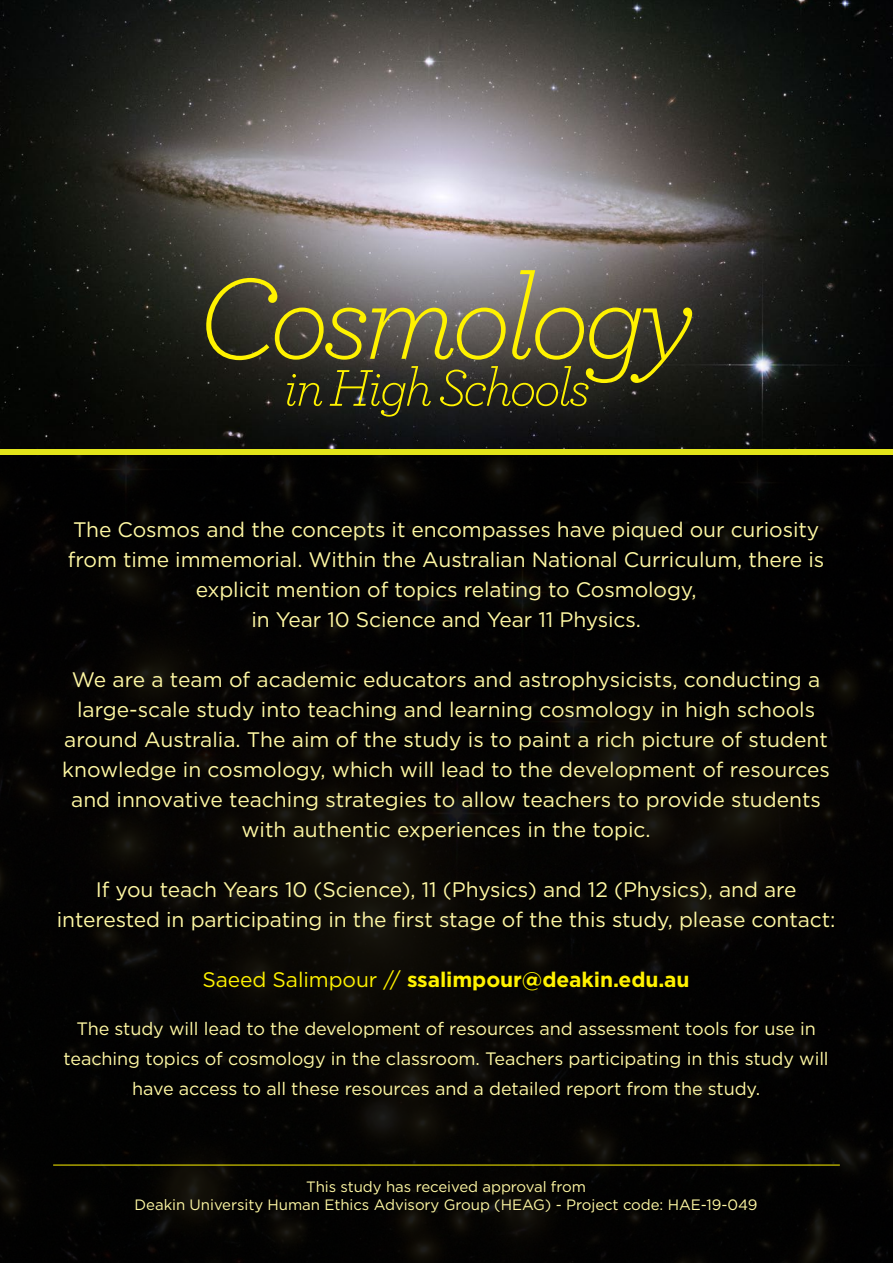
<style>
.page{position:relative;width:893px;height:1263px;background:#fff}
.page>*{position:absolute;margin:0;border:0;box-sizing:border-box;transform-origin:0 0}
.t1{font:italic 300 121.05px "Archer";letter-spacing:-.05em;color:#fff200}
.t2{font:italic 300 54.15px "Archer";letter-spacing:-.05em;color:#fff200}
.t3{font:21px/30px "Gotham";letter-spacing:-.005em;color:#fff8a3;text-align:center}
.t4{font:700 21px "Gotham";letter-spacing:-.005em;color:#fff200}
.t5{font:18px/30px "Gotham";letter-spacing:-.005em;color:#fff8a3;text-align:center}
.t6{font:15px/18px "Gotham";letter-spacing:-.005em;color:#fff8a3;text-align:center}
.s1{font-weight:400}
</style>
<div class="page">
<img style="left:0;top:0;width:893px;height:450px">
<div style="left:0;top:452px;width:893px;height:811px;background:#000"></div>
<div style="left:0;top:450px;width:893px;height:5px;background:#e2e41a"></div>
<hr style="left:53px;top:1165px;width:787px;height:1px;background:#fff200">
<h1 class="t1" style="left:197px;top:236px;width:500px">Cosmology</h1>
<h2 class="t2" style="left:283px;top:351px;width:308px">in High Schools</h2>
<p class="t3" style="left:68px;top:514px;width:758px">The Cosmos and the concepts it encompasses have piqued our curiosity from time immemorial. Within the Australian National Curriculum, there is explicit mention of topics relating to Cosmology,<br>in Year 10 Science and Year 11 Physics.</p>
<p class="t3" style="left:62px;top:664px;width:769px">We are a team of academic educators and astrophysicists, conducting a large-scale study into teaching and learning cosmology in high schools around Australia. The aim of the study is to paint a rich picture of student knowledge in cosmology, which will lead to the development of resources and innovative teaching strategies to allow teachers to provide students with authentic experiences in the topic.</p>
<p class="t3" style="left:57px;top:874px;width:780px">If you teach Years 10 (Science), 11 (Physics) and 12 (Physics), and are interested in participating in the first stage of the this study, please contact:</p>
<p class="t4" style="left:203px;top:965px;width:489px"><span class="s1">Saeed Salimpour //</span> ssalimpour@deakin.edu.au</p>
<p class="t5" style="left:64px;top:1013px;width:767px">The study will lead to the development of resources and assessment tools for use in teaching topics of cosmology in the classroom. Teachers participating in this study will have access to all these resources and a detailed report from the study.</p>
<p class="t6" style="left:135px;top:1177px;width:624px">This study has received approval from<br>Deakin University Human Ethics Advisory Group (HEAG) - Project code: HAE-19-049</p>
</div>
